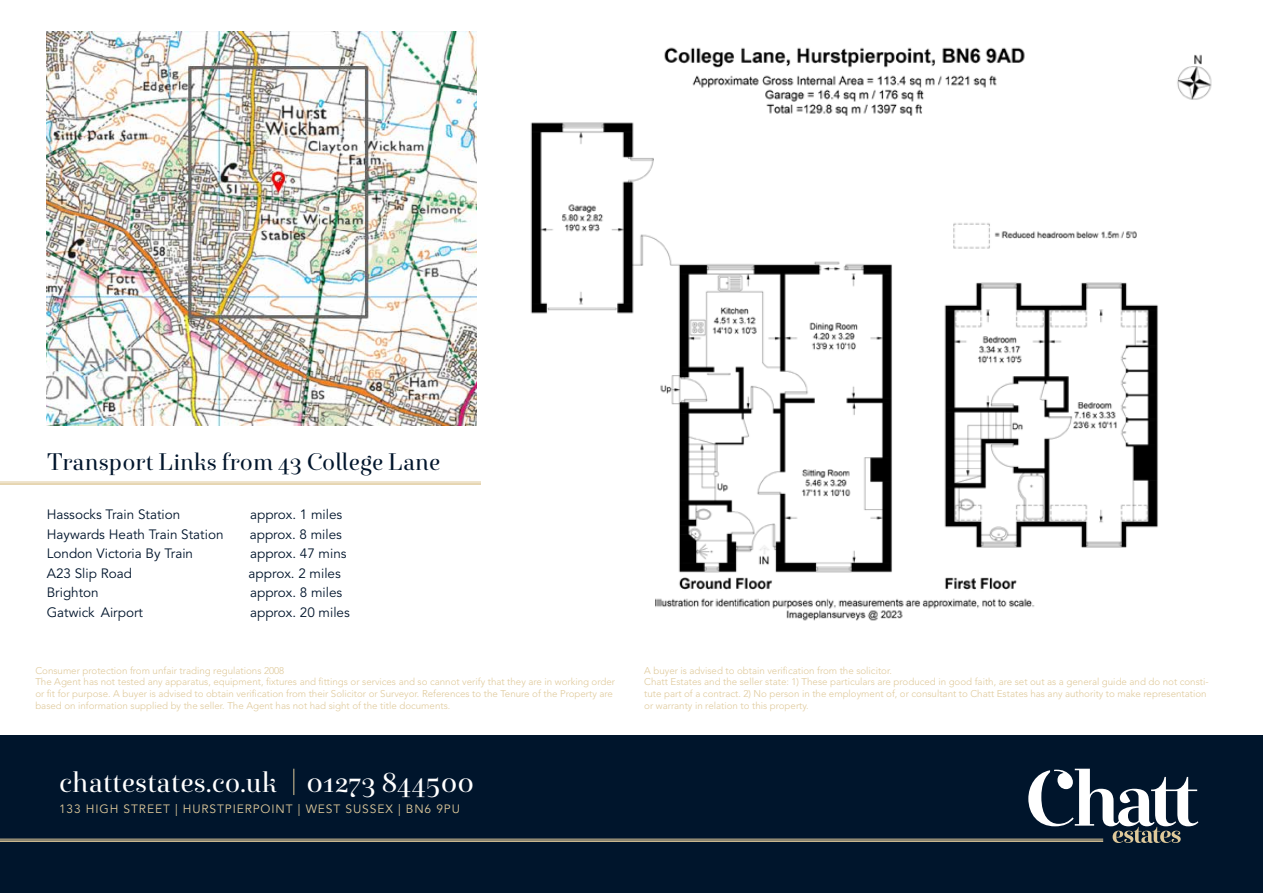
<style>
.page{position:relative;width:1263px;height:893px;background:#fff}
.page>*{position:absolute;margin:0;border:0;box-sizing:border-box;transform-origin:0 0}
.t1{font:28.5px "Exquise FY";color:#fff}
.t2{font:24px "Exquise FY";color:#00152c}
.t3{font:13.5px "Avenir LT Std";color:#00152c}
.t4{font:12px "Avenir LT Std";letter-spacing:.075em;color:#dfc99a}
.t5{font:300 9.75px/11.7px "Avenir LT Std";color:#dfc99a}
</style>
<div class="page">
<div style="left:0;top:736px;width:1263px;height:157px;background:#00152c"></div>
<hr style="left:0;top:839px;width:1103px;height:1px;background:#dfc99a">
<hr style="left:0;top:840px;width:1103px;height:2px;background:#dfc99a">
<svg style="left:1028px;top:769px;width:170px;height:74px"></svg>
<svg style="left:293px;top:769px;width:1px;height:26px"></svg>
<img style="left:47px;top:32px;width:430px;height:394px">
<hr style="left:0;top:482px;width:486px;height:1px;background:#dfc99a">
<hr style="left:0;top:483px;width:486px;height:2px;background:#dfc99a">
<img style="left:482px;top:47px;width:730px;height:574px">
<h2 class="t2" style="left:47px;top:447px;width:395px">Transport Links from 43 College Lane</h2>
<h3 class="t3" style="left:47px;top:507px;width:135px">Hassocks Train Station</h3>
<h3 class="t3" style="left:250px;top:507px;width:94px">approx. 1 miles</h3>
<h3 class="t3" style="left:47px;top:526px;width:178px">Haywards Heath Train Station</h3>
<h3 class="t3" style="left:250px;top:526px;width:94px">approx. 8 miles</h3>
<h3 class="t3" style="left:47px;top:546px;width:148px">London Victoria By Train</h3>
<h3 class="t3" style="left:250px;top:546px;width:98px">approx. 47 mins</h3>
<h3 class="t3" style="left:47px;top:565px;width:87px">A23 Slip Road</h3>
<h3 class="t3" style="left:249px;top:565px;width:94px">approx. 2 miles</h3>
<h3 class="t3" style="left:47px;top:585px;width:53px">Brighton</h3>
<h3 class="t3" style="left:250px;top:585px;width:94px">approx. 8 miles</h3>
<h3 class="t3" style="left:47px;top:604px;width:98px">Gatwick Airport</h3>
<h3 class="t3" style="left:250px;top:604px;width:101px">approx. 20 miles</h3>
<p class="t5" style="left:35px;top:664px;width:581px">Consumer protection from unfair trading regulations 2008<br>The Agent has not tested any apparatus, equipment, fixtures and fittings or services and so cannot verify that they are in working order or fit for purpose. A buyer is advised to obtain verification from their Solicitor or Surveyor. References to the Tenure of the Property are based on information supplied by the seller. The Agent has not had sight of the title documents.</p>
<p class="t5" style="left:644px;top:664px;width:566px">A buyer is advised to obtain verification from the solicitor.<br>Chatt Estates and the seller state: 1) These particulars are produced in good faith, are set out as a general guide and do not consti&shy;tute part of a contract. 2) No person in the employment of, or consultant to Chatt Estates has any authority to make representation or warranty in relation to this property.</p>
<h1 class="t1" style="left:59px;top:765px;width:416px">chattestates.co.uk 01273 844500</h1>
<p class="t4" style="left:59px;top:802px;width:402px">133 HIGH STREET | HURSTPIERPOINT | WEST SUSSEX | BN6 9PU</p>
</div>
